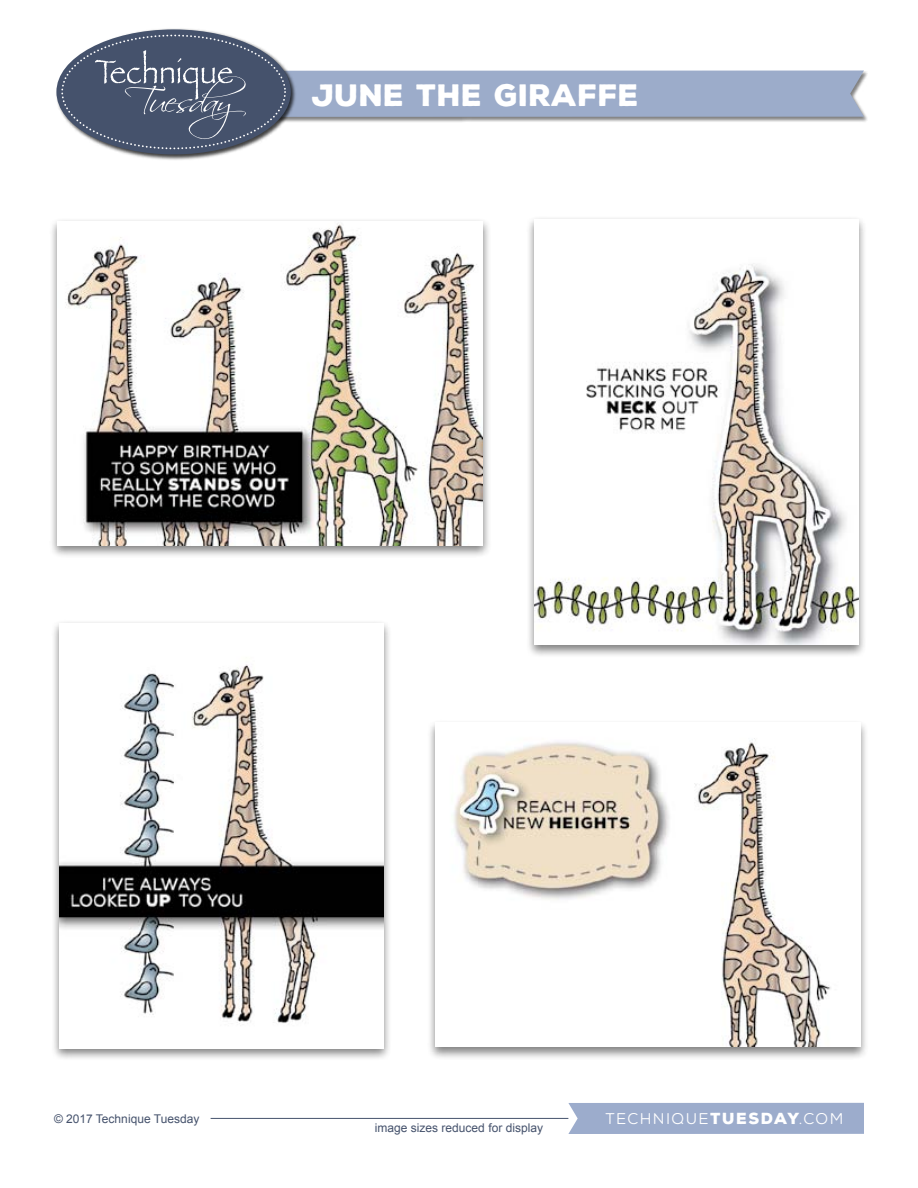
<style>
.page{position:relative;width:918px;height:1188px;background:#fff}
.page>*{position:absolute;margin:0;border:0;box-sizing:border-box;transform-origin:0 0}
.t1{font:900 30px "Nexa Rust Sans";color:#fff}
.t2{font:15.6px "Nexa Rust Sans";letter-spacing:.09em;color:#fff}
.t3{font:12px "Arial";color:#45526c}
.s1{font-weight:900}
</style>
<div class="page">
<div style="left:568px;top:1103px;width:296px;height:31px;background:#9caccc"></div>
<hr style="left:211px;top:1118px;width:357px;height:1px;background:#45526c">
<img style="left:56px;top:28px;width:208px;height:132px">
<div style="left:56px;top:29px;width:235px;height:125px;background:#45526c;border-radius:50%"></div>
<svg style="left:95px;top:50px;width:769px;height:89px"></svg>
<div style="left:49px;top:218px;width:442px;height:340px;background:#000;opacity:.5"></div>
<img style="left:58px;top:221px;width:425px;height:324px">
<div style="left:51px;top:619px;width:341px;height:443px;background:#000;opacity:.5"></div>
<img style="left:59px;top:623px;width:324px;height:425px">
<div style="left:427px;top:719px;width:442px;height:341px;background:#000;opacity:.5"></div>
<img style="left:435px;top:723px;width:425px;height:324px">
<div style="left:527px;top:216px;width:340px;height:442px;background:#000;opacity:.5"></div>
<img style="left:535px;top:220px;width:324px;height:425px">
<h1 class="t1" style="left:312px;top:75px;width:329px">JUNE THE GIRAFFE</h1>
<p class="t3" style="left:54px;top:1111px;width:147px">© 2017 Technique Tuesday</p>
<h2 class="t2" style="left:606px;top:1110px;width:239px">TECHNIQUE<span class="s1">TUESDAY</span>.COM</h2>
<p class="t3" style="left:375px;top:1119px;width:170px">image sizes reduced for display</p>
</div>
